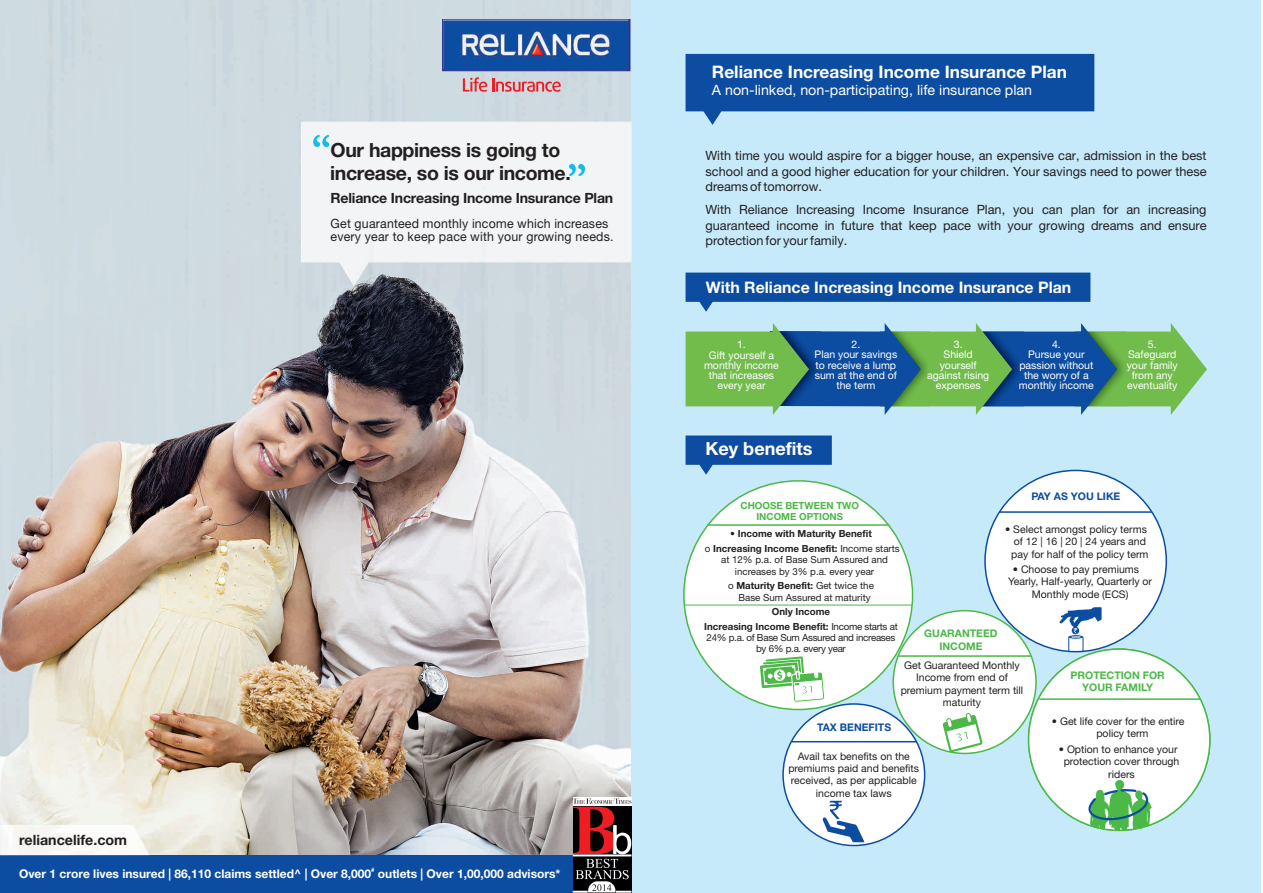
<style>
.page{position:relative;width:1263px;height:893px;background:#fff}
.page>*{position:absolute;margin:0;border:0;box-sizing:border-box;transform-origin:0 0}
.t1{font:700 19.5px/23.4px "Helvetica Neue CE";letter-spacing:-.02em;color:#231f20}
.t2{font:700 18px "Helvetica Neue";color:#fff}
.t3{font:700 17.25px "Helvetica Neue";color:#fff}
.t4{font:700 15.9px "Helvetica Neue";color:#fff}
.t5{font:14.25px "Helvetica Neue";color:#fff}
.t6{font:700 14.25px "Helvetica Neue CE";color:#231f20}
.t7{font:700 14.1px "Helvetica Neue CE";letter-spacing:-.015em;color:#231f20}
.t8{font:12.75px/15.5px "Helvetica Neue CE";color:#231f20;text-align:justify}
.t9{font:12.75px/13.4px "Helvetica Neue";color:#231f20}
.t10{font:700 12px "Helvetica Neue CE";color:#fff}
.t11{font:10.5px/12.3px "Helvetica Neue LT";color:#231f20;text-align:center}
.t12{font:10.5px/10.2px "Helvetica Neue";color:#fff;text-align:center}
.t13{font:700 10.5px/12.6px "Helvetica Neue LT";color:#4cb848;text-align:center}
.t14{font:700 10.5px "Helvetica Neue LT";color:#0d4da1}
.t15{font:700 9.75px/14.5px "Helvetica Neue LT";color:#231f20;text-align:center}
.t16{font:9.75px/11.4px "Helvetica Neue LT";color:#231f20;text-align:center}
.t17{font:9.75px/11.4px "Helvetica Neue LT";letter-spacing:-.03em;color:#231f20;text-align:center}
.t18{font:700 9.75px/11.7px "Helvetica Neue LT";color:#4cb848;text-align:center}
.t19{font:700 6px "Helvetica Neue CE";color:#fff}
.s1{font-weight:400}
.s2{font-weight:700}
</style>
<div class="page">
<img style="left:0;top:0;width:631px;height:855px">
<div style="left:631px;top:0;width:630px;height:893px;background:#c6eafa"></div>
<div style="left:1028px;top:649px;width:182px;height:181px;background:#fff;border-radius:50%"></div>
<svg style="left:1087px;top:780px;width:66px;height:50px"></svg>
<div style="left:984px;top:470px;width:183px;height:182px;background:#fff;border:1px solid #0d4da1;border-radius:50%"></div>
<svg style="left:685px;top:54px;width:409px;height:71px"></svg>
<svg style="left:685px;top:435px;width:147px;height:40px"></svg>
<svg style="left:685px;top:273px;width:405px;height:39px"></svg>
<svg style="left:685px;top:323px;width:522px;height:92px"></svg>
<div style="left:892px;top:610px;width:145px;height:144px;background:#fff;border:1px solid #4cb848;border-radius:50%"></div>
<div style="left:782px;top:703px;width:143px;height:143px;background:#fff;border:1px solid #0d4da1;border-radius:50%"></div>
<hr style="left:999px;top:511px;width:153px;height:2px;background:#0d4da1">
<hr style="left:1039px;top:698px;width:161px;height:2px;background:#4cb848">
<hr style="left:791px;top:741px;width:125px;height:1px;background:#0d4da1">
<svg style="left:942px;top:713px;width:41px;height:39px"></svg>
<svg style="left:1059px;top:607px;width:43px;height:44px"></svg>
<svg style="left:822px;top:801px;width:43px;height:41px"></svg>
<img style="left:301px;top:122px;width:330px;height:165px">
<svg style="left:313px;top:135px;width:16px;height:12px"></svg>
<svg style="left:569px;top:164px;width:16px;height:12px"></svg>
<div style="left:0;top:855px;width:631px;height:38px;background:#0d4da1"></div>
<img style="left:0;top:825px;width:150px;height:30px">
<div style="left:573px;top:797px;width:58px;height:9px;background:#fff"></div>
<svg style="left:573px;top:798px;width:58px;height:95px;background:#6a4042"></svg>
<hr style="left:898px;top:655px;width:133px;height:2px;background:#4cb848">
<div style="left:683px;top:480px;width:230px;height:230px;background:#fff;border:1px solid #4cb848;border-radius:50%"></div>
<hr style="left:707px;top:524px;width:182px;height:2px;background:#4cb848">
<svg style="left:760px;top:656px;width:65px;height:61px"></svg>
<hr style="left:685px;top:605px;width:227px;height:1px;background:#4cb848">
<img style="left:442px;top:20px;width:189px;height:51px">
<svg style="left:463px;top:77px;width:98px;height:15px"></svg>
<h1 class="t1" style="left:330px;top:140px;width:242px">Our happiness is going to increase, so is our income.</h1>
<h3 class="t7" style="left:331px;top:193px;width:284px">Reliance Increasing Income Insurance Plan</h3>
<p class="t9" style="left:331px;top:217px;width:285px">Get guaranteed monthly income which increases every year to keep pace with your growing needs.</p>
<h3 class="t6" style="left:19px;top:835px;width:110px">reliancelife.com</h3>
<p class="t19" style="left:371px;top:868px;width:5px">#</p>
<p class="t10" style="left:19px;top:870px;width:543px">Over 1 crore lives insured | 86,110 claims settled^ | Over 8,000 outlets | Over 1,00,000 advisors*</p>
<h3 class="t3" style="left:712px;top:61px;width:357px">Reliance Increasing Income Insurance Plan</h3>
<h3 class="t5" style="left:712px;top:81px;width:322px">A non-linked, non-participating, life insurance plan</h3>
<p class="t8" style="left:705px;top:149px;width:503px">With time you would aspire for a bigger house, an expensive car, admission in the best school and a good higher education for your children. Your savings need to power these dreams of tomorrow.</p>
<p class="t8" style="left:705px;top:203px;width:503px">With Reliance Increasing Income Insurance Plan, you can plan for an increasing guaranteed income in future that keep pace with your growing dreams and ensure protection for your family.</p>
<h3 class="t4" style="left:706px;top:277px;width:367px">With Reliance Increasing Income Insurance Plan</h3>
<p class="t12" style="left:704px;top:339px;width:76px">1.<br>Gift yourself a monthly income that increases every year</p>
<p class="t12" style="left:814px;top:339px;width:84px">2.<br>Plan your savings to receive a lump sum at the end of the term</p>
<p class="t12" style="left:927px;top:339px;width:64px">3.<br>Shield yourself against rising expenses</p>
<p class="t12" style="left:1019px;top:339px;width:76px">4.<br>Pursue your passion without the worry of a monthly income</p>
<p class="t12" style="left:1127px;top:339px;width:53px">5.<br>Safeguard your family from any eventuality</p>
<h2 class="t2" style="left:705px;top:438px;width:109px">Key benefits</h2>
<p class="t18" style="left:740px;top:500px;width:120px">CHOOSE BETWEEN TWO<br>INCOME OPTIONS</p>
<p class="t15" style="left:705px;top:527px;width:196px">• Income with Maturity Benefit<br><span class="s1">o</span> Increasing Income Benefit: <span class="s1">Income starts</span></p>
<p class="t16" style="left:721px;top:555px;width:168px">at 12% p.a. of Base Sum Assured and increases by 3% p.a. every year</p>
<p class="t16" style="left:738px;top:581px;width:137px;text-align:left;text-indent:-10px">o <span class="s2">Maturity Benefit:</span> Get twice the<br>Base Sum Assured at maturity</p>
<p class="t15" style="left:704px;top:605px;width:195px">Only Income<br>Increasing Income Benefit: <span class="s1">Income starts at</span></p>
<p class="t17" style="left:706px;top:633px;width:190px">24% p.a. of Base Sum Assured and increases by 6% p.a. every year</p>
<p class="t14" style="left:1031px;top:492px;width:91px">PAY AS YOU LIKE</p>
<p class="t11" style="left:1005px;top:524px;width:145px"><span class="s2">•</span> Select amongst policy terms of 12 | 16 | 20 | 24 years and pay for half of the policy term</p>
<p class="t11" style="left:1013px;top:564px;width:128px"><span class="s2">•</span> Choose to pay premiums</p>
<p class="t11" style="left:1008px;top:577px;width:145px">Yearly, Half-yearly, Quarterly or</p>
<p class="t11" style="left:1032px;top:589px;width:98px">Monthly mode (ECS)</p>
<p class="t13" style="left:924px;top:628px;width:75px">GUARANTEED<br>INCOME</p>
<p class="t14" style="left:817px;top:724px;width:76px">TAX BENEFITS</p>
<p class="t11" style="left:901px;top:660px;width:124px">Get Guaranteed Monthly<br>Income from end of premium payment term till maturity</p>
<p class="t11" style="left:788px;top:751px;width:132px">Avail tax benefits on the premiums paid and benefits received, as per applicable income tax laws</p>
<p class="t13" style="left:1070px;top:670px;width:96px">PROTECTION FOR<br>YOUR FAMILY</p>
<p class="t11" style="left:1096px;top:716px;width:90px;text-align:left;text-indent:-45px"><span class="s2">•</span> Get life cover for the entire policy term</p>
<p class="t11" style="left:1059px;top:744px;width:122px"><span class="s2">•</span> Option to enhance your protection cover through riders</p>
</div>
